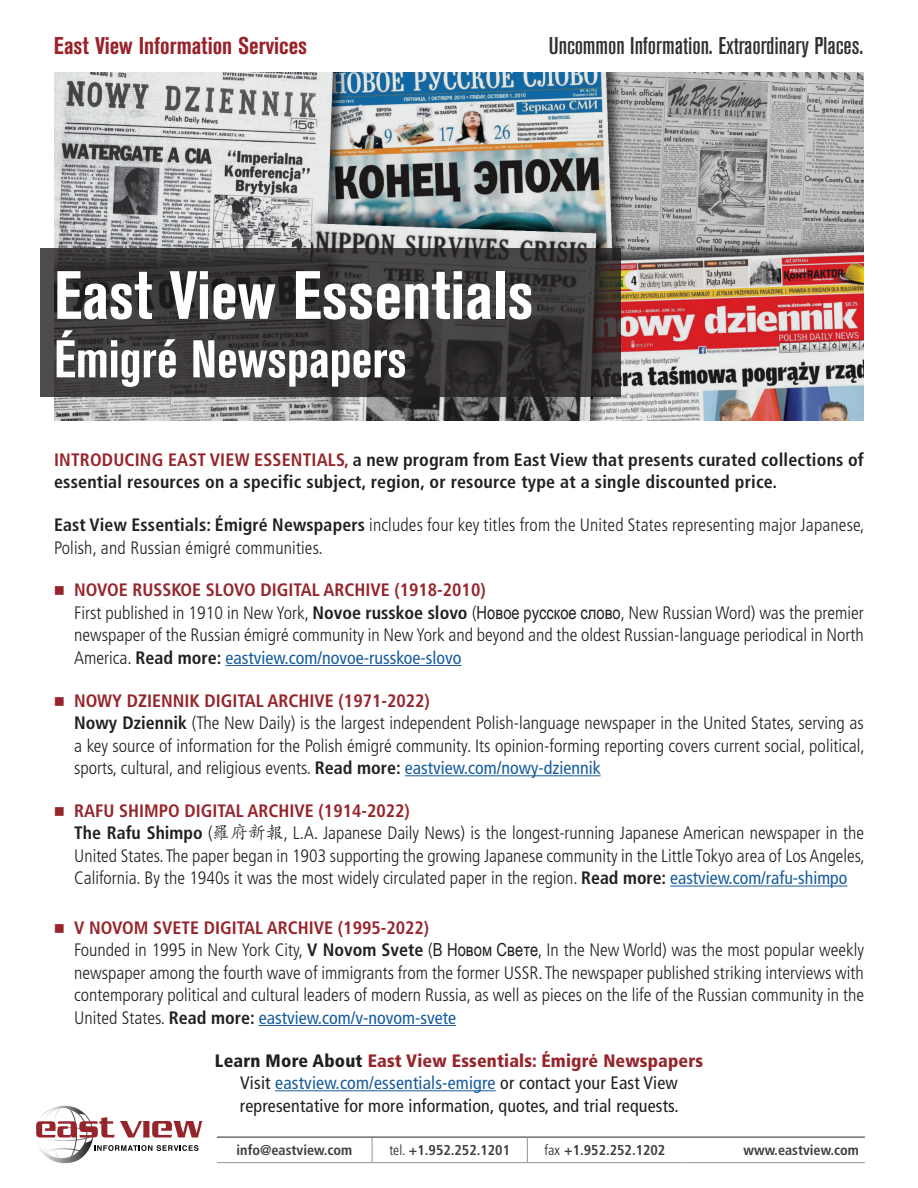
<style>
.page{position:relative;width:918px;height:1188px;background:#fff}
.page>*{position:absolute;margin:0;border:0;box-sizing:border-box;transform-origin:0 0}
.t1{font:700 condensed 67.5px "Akzidenz Grotesk BE";color:#fff}
.t2{font:700 condensed 52.5px "Akzidenz Grotesk BE";color:#fff}
.t3{font:500 condensed 24px "Akzidenz Grotesk BE";color:#312f30;scale:1.1 1}
.t4{font:700 condensed 24px "Akzidenz Grotesk BE";color:#98232b}
.t5{font:300 condensed 18px/22.5px "Frutiger LT Std";color:#231f20}
.t6{font:700 condensed 18px/22.5px "Frutiger LT Std";letter-spacing:.01em;color:#231f20}
.t7{font:condensed 18px/22.5px "Frutiger LT Std";letter-spacing:.01em;color:#231f20;text-align:center}
.t8{font:700 condensed 14.25px "Frutiger LT Std";color:#3e3e3f}
.s1{color:#96252b}
.s2{font-weight:700}
.s3{font-weight:700;color:#96252b}
.s4{font-family:"Arial Narrow";font-weight:400;font-stretch:normal}
.s5{font-weight:400;color:#175d9e}
.s6{font-family:"Adobe Kaiti Std";font-weight:400;font-stretch:normal}
.s7{font-weight:900}
.s8{font-weight:900;color:#96252b}
.s9{color:#175d9e}
.s10{font-weight:300;color:#231f20}
</style>
<div class="page">
<img style="left:54px;top:72px;width:810px;height:349px">
<svg style="left:372px;top:1138px;width:1px;height:24px"></svg>
<svg style="left:527px;top:1138px;width:1px;height:24px"></svg>
<hr style="left:217px;top:1162px;width:155px;height:1px;background:#939598">
<hr style="left:372px;top:1162px;width:155px;height:1px;background:#939598">
<hr style="left:527px;top:1162px;width:156px;height:1px;background:#939598">
<hr style="left:683px;top:1162px;width:182px;height:1px;background:#939598">
<hr style="left:217px;top:1137px;width:155px;height:1px;background:#3e3e3f">
<hr style="left:372px;top:1137px;width:155px;height:1px;background:#3e3e3f">
<hr style="left:527px;top:1137px;width:156px;height:1px;background:#3e3e3f">
<hr style="left:683px;top:1137px;width:182px;height:1px;background:#3e3e3f">
<svg style="left:36px;top:1106px;width:167px;height:57px"></svg>
<svg style="left:40px;top:249px;width:581px;height:148px;background:#393637"></svg>
<hr style="left:225px;top:665px;width:236px;height:1px;background:#175d9e">
<hr style="left:405px;top:775px;width:196px;height:1px;background:#175d9e">
<hr style="left:670px;top:886px;width:177px;height:1px;background:#175d9e">
<hr style="left:259px;top:1025px;width:197px;height:1px;background:#175d9e">
<hr style="left:275px;top:1090px;width:221px;height:1px;background:#175d9e">
<h3 class="t4" style="left:54px;top:32px;width:255px">East View Information Services</h3>
<h3 class="t3" style="left:549px;top:32px;width:287px">Uncommon Information. Extraordinary Places.</h3>
<h1 class="t1" style="left:54px;top:257px;width:481px">East View Essentials</h1>
<h2 class="t2" style="left:54px;top:329px;width:354px">Émigré Newspapers</h2>
<p class="t6" style="left:54px;top:448px;width:811px"><span class="s1">INTRODUCING EAST VIEW ESSENTIALS,</span> a new program from East View that presents curated collections of essential resources on a specific subject, region, or resource type at a single discounted price.</p>
<p class="t5" style="left:54px;top:514px;width:812px"><span class="s2">East View Essentials: Émigré Newspapers</span> includes four key titles from the United States representing major Japanese,<br>Polish, and Russian émigré communities.</p>
<p class="t5" style="left:74px;top:579px;width:791px"><span class="s3">NOVOE RUSSKOE SLOVO DIGITAL ARCHIVE (1918-2010)<br></span>First published in 1910 in New York, <span class="s2">Novoe russkoe slovo</span> (<span class="s4">Новое русское слово</span>, New Russian Word) was the premier newspaper of the Russian émigré community in New York and beyond and the oldest Russian-language periodical in North America. <span class="s2">Read more:</span> <span class="s5">eastview.com/novoe-russkoe-slovo</span></p>
<p class="t5" style="left:74px;top:689px;width:792px"><span class="s3">NOWY DZIENNIK DIGITAL ARCHIVE (1971-2022)<br></span><span class="s2">Nowy Dziennik</span> (The New Daily) is the largest independent Polish-language newspaper in the United States, serving as a key source of information for the Polish émigré community. Its opinion-forming reporting covers current social, political, sports, cultural, and religious events. <span class="s2">Read more:</span> <span class="s5">eastview.com/nowy-dziennik</span></p>
<p class="t5" style="left:74px;top:800px;width:792px"><span class="s3">RAFU SHIMPO DIGITAL ARCHIVE (1914-2022)<br></span><span class="s2">The Rafu Shimpo</span> (<span class="s6">羅府新報</span>, L.A. Japanese Daily News) is the longest-running Japanese American newspaper in the United States. The paper began in 1903 supporting the growing Japanese community in the Little Tokyo area of Los Angeles, California. By the 1940s it was the most widely circulated paper in the region. <span class="s2">Read more:</span> <span class="s5">eastview.com/rafu-shimpo</span></p>
<p class="t5" style="left:74px;top:917px;width:791px"><span class="s3">V NOVOM SVETE DIGITAL ARCHIVE (1995-2022)<br></span>Founded in 1995 in New York City, <span class="s2">V Novom Svete</span> (<span class="s4">В Новом Свете</span>, In the New World) was the most popular weekly newspaper among the fourth wave of immigrants from the former USSR. The newspaper published striking interviews with contemporary political and cultural leaders of modern Russia, as well as pieces on the life of the Russian community in the United States. <span class="s2">Read more:</span> <span class="s5">eastview.com/v-novom-svete</span></p>
<p class="t7" style="left:215px;top:1049px;width:490px"><span class="s7">Learn More About</span> <span class="s8">East View Essentials: Émigré Newspapers<br></span>Visit <span class="s9">eastview.com/essentials-emigre</span> or contact your East View representative for more information, quotes, and trial requests.</p>
<p class="t8" style="left:237px;top:1142px;width:117px">info@eastview.com</p>
<p class="t8" style="left:389px;top:1142px;width:122px"><span class="s10">tel.</span> +1.952.252.1201</p>
<p class="t8" style="left:545px;top:1142px;width:122px"><span class="s10">fax</span> +1.952.252.1202</p>
<p class="t8" style="left:744px;top:1142px;width:117px">www.eastview.com</p>
</div>
